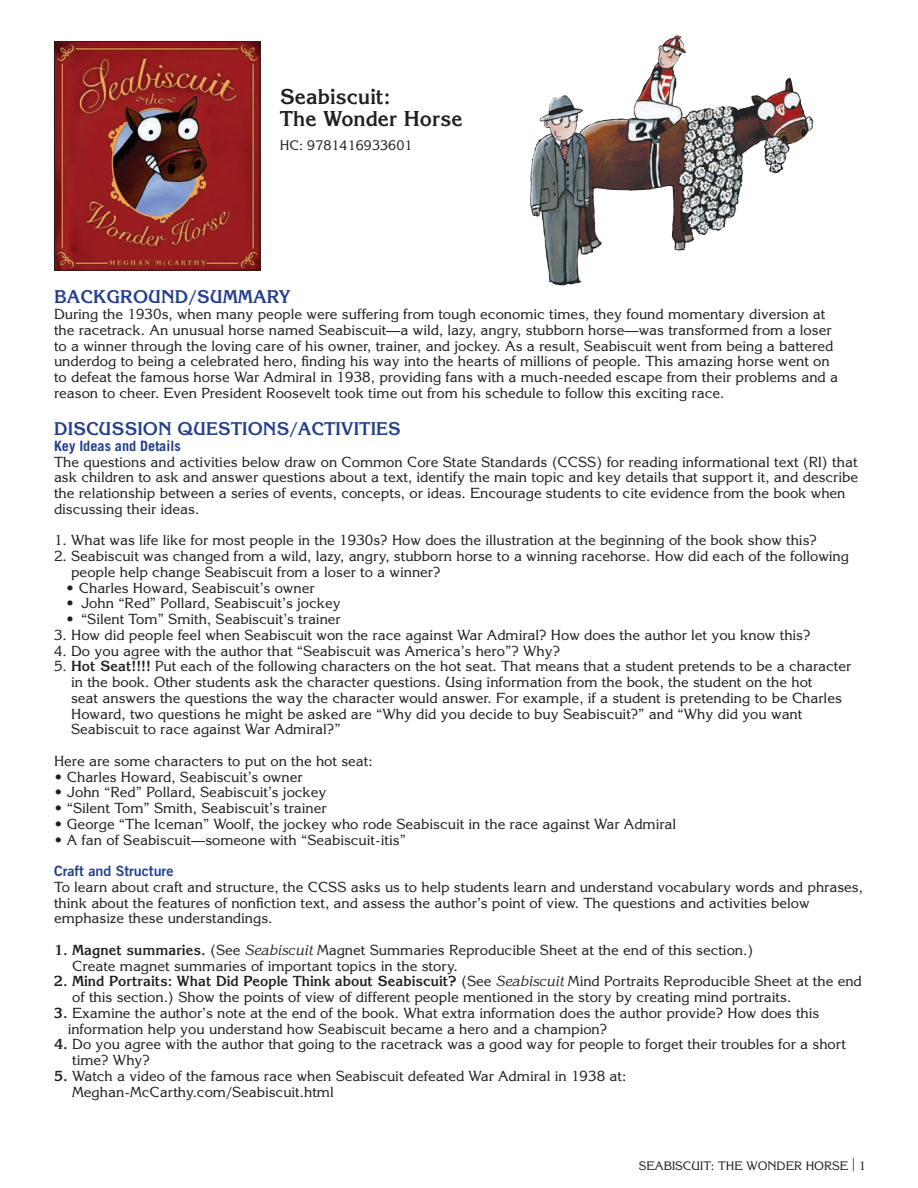
<style>
.page{position:relative;width:918px;height:1188px;background:#fff}
.page>*{position:absolute;margin:0;border:0;box-sizing:border-box;transform-origin:0 0}
.t1{font:700 21px/22.5px "Korinna Std";color:#231f20}
.t2{font:700 18px "Korinna Std";color:#253f8e}
.t3{font:14.25px/15.8px "Korinna Std";color:#231f20}
.t4{font:700 14.25px "Trade Gothic";color:#253f8e}
.t5{font:14.25px "Trade Gothic Bold Two";color:#253f8e}
.t6{font:13.5px "Korinna Std";color:#231f20}
.t7{font:12px "Korinna Std";color:#231f20}
.s1{font-weight:700}
.s2{font-style:italic}
.s3{font-size:13.5px}
</style>
<div class="page">
<img style="left:56px;top:43px;width:203px;height:226px">
<div style="left:54px;top:41px;width:207px;height:230px;border:1px solid #231f20"></div>
<img style="left:530px;top:35px;width:284px;height:251px">
<h1 class="t1" style="left:280px;top:85px;width:184px">Seabiscuit:<br>The Wonder Horse</h1>
<p class="t6" style="left:280px;top:137px;width:134px">HC: 9781416933601</p>
<p class="t2" style="left:54px;top:286px;width:185px">Background/Summa</p>
<p class="t2" style="left:267px;top:286px;width:25px">ry</p>
<p class="t3" style="left:54px;top:306px;width:786px">During the 1930s, when many people were suffering from tough economic times, they found momentary diversion at the racetrack. An unusual horse named Seabiscuit—a wild, lazy, angry, stubborn horse—was transformed from a loser to a winner through the loving care of his owner, trainer, and jockey. As a result, Seabiscuit went from being a battered underdog to being a celebrated hero, finding his way into the hearts of millions of people. This amazing horse went on to defeat the famous horse War Admiral in 1938, providing fans with a much-needed escape from their problems and a reason to cheer. Even President Roosevelt took time out from his schedule to follow this exciting race.</p>
<p class="t2" style="left:54px;top:418px;width:345px">Discussion Questions/Activities</p>
<p class="t4" style="left:54px;top:437px;width:128px">Key Ideas and Details</p>
<p class="t3" style="left:54px;top:454px;width:806px">The questions and activities below draw on Common Core State Standards (CCSS) for reading informational text (RI) that ask children to ask and answer questions about a text, identify the main topic and key details that support it, and describe the relationship between a series of events, concepts, or ideas. Encourage students to cite evidence from the book when discussing their ideas.</p>
<p class="t3" style="left:54px;top:532px;width:764px">1. What was life like for most people in the 1930s? How does the illustration at the beginning of the book show this?</p>
<p class="t3" style="left:71px;top:548px;width:780px;text-indent:-17px">2. Seabiscuit was changed from a wild, lazy, angry, stubborn horse to a winning racehorse. How did each of the following people help change Seabiscuit from a loser to a winner?</p>
<p class="t3" style="left:66px;top:580px;width:250px">• Charles Howard, Seabiscuit’s owner</p>
<p class="t3" style="left:66px;top:595px;width:276px">• John “Red” Pollard, Seabiscuit’s jockey</p>
<p class="t3" style="left:66px;top:611px;width:276px">• “Silent Tom” Smith, Seabiscuit’s trainer</p>
<p class="t3" style="left:54px;top:627px;width:758px">3. How did people feel when Seabiscuit won the race against War Admiral? How does the author let you know this?</p>
<p class="t3" style="left:54px;top:643px;width:508px">4. Do you agree with the author that “Seabiscuit was America’s hero”? Why?</p>
<p class="t3" style="left:71px;top:658px;width:782px;text-indent:-17px">5. <span class="s1">Hot Seat!!!!</span> Put each of the following characters on the hot seat. That means that a student pretends to be a character in the book. Other students ask the character questions. Using information from the book, the student on the hot<br>seat answers the questions the way the character would answer. For example, if a student is pretending to be Charles Howard, two questions he might be asked are “Why did you decide to buy Seabiscuit?” and “Why did you want Seabiscuit to race against War Admiral?”</p>
<p class="t3" style="left:54px;top:753px;width:320px">Here are some characters to put on the hot seat:</p>
<p class="t3" style="left:54px;top:769px;width:250px">• Charles Howard, Seabiscuit’s owner</p>
<p class="t3" style="left:54px;top:784px;width:274px">• John “Red” Pollard, Seabiscuit’s jockey</p>
<p class="t3" style="left:54px;top:800px;width:274px">• “Silent Tom” Smith, Seabiscuit’s trainer</p>
<p class="t3" style="left:54px;top:816px;width:624px">• George “The Iceman” Woolf, the jockey who rode Seabiscuit in the race against War Admiral</p>
<p class="t3" style="left:54px;top:832px;width:353px">• A fan of Seabiscuit—someone with “Seabiscuit-itis”</p>
<p class="t5" style="left:54px;top:862px;width:121px">Craft and Structure</p>
<p class="t3" style="left:54px;top:879px;width:811px">To learn about craft and structure, the CCSS asks us to help students learn and understand vocabulary words and phrases, think about the features of nonfiction text, and assess the author’s point of view. The questions and activities below emphasize these understandings.</p>
<p class="t3" style="left:72px;top:942px;width:683px;text-indent:-18px"><span class="s1">1. Magnet summaries.</span> (See <span class="s2">Seabiscuit</span> Magnet Summaries Reproducible Sheet at the end of this section.)<br>Create magnet summaries of important topics in the story.</p>
<p class="t3" style="left:72px;top:973px;width:791px;text-indent:-18px"><span class="s1">2. Mind Portraits: What Did People Think about Seabiscuit?</span> (See <span class="s2">Seabiscuit</span> Mind Portraits Reproducible Sheet at the end of this section.) Show the points of view of different people mentioned in the story by creating mind portraits.</p>
<p class="t3" style="left:68px;top:1005px;width:753px;text-indent:-14px"><span class="s1">3.</span> Examine the author’s note at the end of the book. What extra information does the author provide? How does this information help you understand how Seabiscuit became a hero and a champion?</p>
<p class="t3" style="left:72px;top:1036px;width:775px;text-indent:-18px"><span class="s1">4.</span> Do you agree with the author that going to the racetrack was a good way for people to forget their troubles for a short time? Why?</p>
<p class="t3" style="left:72px;top:1068px;width:556px;text-indent:-18px"><span class="s1">5.</span> Watch a video of the famous race when Seabiscuit defeated War Admiral in 1938 at:<br>Meghan-McCarthy.com/Seabiscuit.html</p>
<p class="t7" style="left:639px;top:1158px;width:229px">SEABISCUIT: THE WONDER HORSE <span class="s3">|</span> 1</p>
</div>
